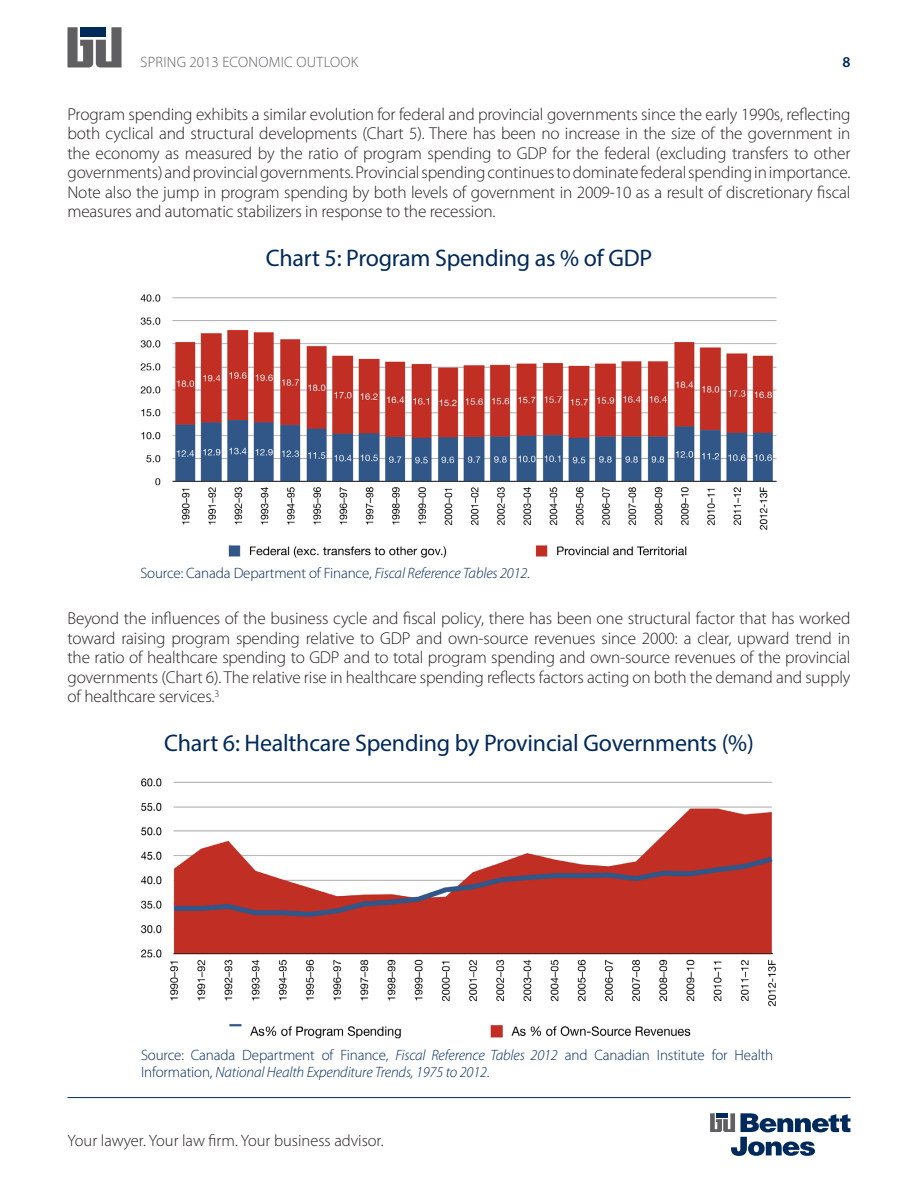
<style>
.page{position:relative;width:918px;height:1188px;background:#fff}
.page>*{position:absolute;margin:0;border:0;box-sizing:border-box;transform-origin:0 0}
.Body_text_-_Sub_Head{font:24px "Myriad Pro";letter-spacing:-.01em;color:#00295c}
.Body_text{font:300 17.25px/19.5px "Myriad Pro";letter-spacing:-.01em;color:#231f20;text-align:justify}
.t1{font:300 16.5px "Myriad Pro";color:#231f20}
.Body_text-2{font:300 15px/16.5px "Myriad Pro";letter-spacing:-.01em;color:#00295c}
.t2{font:300 15px "Myriad Pro";letter-spacing:.02em;color:#5f5f62}
.t3{font:600 15px "Myriad Pro";color:#00295c}
.s1{font-style:italic}
</style>
<div class="page">
<svg style="left:68px;top:27px;width:54px;height:40px"></svg>
<svg style="left:710px;top:1113px;width:140px;height:43px"></svg>
<hr style="left:68px;top:1097px;width:782px;height:1px;background:#00295c">
<img style="left:140px;top:294px;width:637px;height:264px">
<img style="left:141px;top:778px;width:635px;height:261px">
<p class="t2" style="left:141px;top:53px;width:219px">SPRING 2013 ECONOMIC OUTLOOK</p>
<p class="t3" style="left:842px;top:53px;width:10px">8</p>
<p class="Body_text" style="left:68px;top:104px;width:785px">Program spending exhibits a similar evolution for federal and provincial governments since the early 1990s, reflecting both cyclical and structural developments (Chart 5). There has been no increase in the size of the government in the economy as measured by the ratio of program spending to GDP for the federal (excluding transfers to other governments) and provincial governments. Provincial spending continues to dominate federal spending in importance.<br>Note also the jump in program spending by both levels of government in 2009-10 as a result of discretionary fiscal measures and automatic stabilizers in response to the recession.</p>
<p class="Body_text_-_Sub_Head" style="left:266px;top:243px;width:388px">Chart 5: Program Spending as % of GDP</p>
<p class="Body_text-2" style="left:140px;top:565px;width:391px">Source: Canada Department of Finance, <span class="s1">Fiscal Reference Tables 2012</span>.</p>
<p class="Body_text" style="left:68px;top:609px;width:785px">Beyond the influences of the business cycle and fiscal policy, there has been one structural factor that has worked toward raising program spending relative to GDP and own-source revenues since 2000: a clear, upward trend in the ratio of healthcare spending to GDP and to total program spending and own-source revenues of the provincial governments (Chart 6). The relative rise in healthcare spending reflects factors acting on both the demand and supply of healthcare services.<sup>3</sup></p>
<p class="Body_text_-_Sub_Head" style="left:164px;top:728px;width:591px">Chart 6: Healthcare Spending by Provincial Governments (%)</p>
<p class="Body_text-2" style="left:141px;top:1047px;width:634px">Source: Canada Department of Finance, <span class="s1">Fiscal Reference Tables 2012</span> and Canadian Institute for Health<br>Information, <span class="s1">National Health Expenditure Trends, 1975 to 2012</span>.</p>
<p class="t1" style="left:68px;top:1131px;width:318px">Your lawyer. Your law firm. Your business advisor.</p>
</div>
